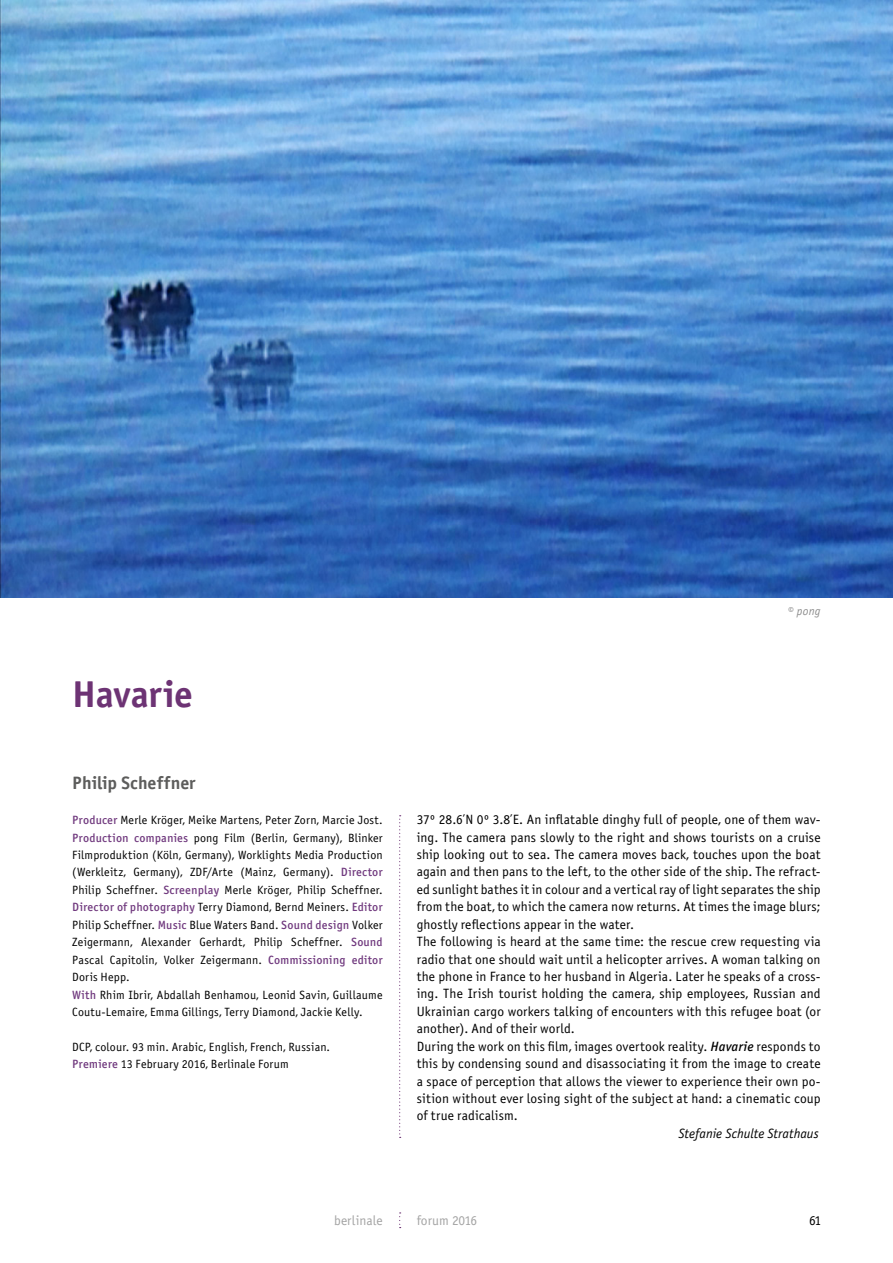
<style>
.page{position:relative;width:893px;height:1263px;background:#fff}
.page>*{position:absolute;margin:0;border:0;box-sizing:border-box;transform-origin:0 0}
.t1{font:37.5px "Officina Sans Bold ITC";letter-spacing:-.005em;color:#6d3374}
.t2{font:18px "Officina Sans Bold ITC";color:#5d5d5c}
.t3{font:13.5px/17.4px "Officina Sans Book ITC";letter-spacing:.01em;color:#000}
.t4{font:italic 13.5px "Officina Sans Book ITC";color:#000}
.t5{font:13.5px "Officina Sans Book ITC";color:#a4a4a4}
.t6{font:12px/17.4px "Officina Sans Book ITC";letter-spacing:.015em;color:#000}
.t7{font:12px "Officina Sans Medium ITC";letter-spacing:.015em;color:#70397e}
.t8{font:italic 12px "Officina Sans Book ITC";color:#8f8f8f}
.s1{font-family:"Officina Sans Medium ITC";color:#70397e}
.s2{font-family:"Officina Sans Book ITC";color:#000}
.s3{font-family:"Officina Sans Medium ITC";font-style:italic}
</style>
<div class="page">
<svg style="left:399px;top:1212px;width:2px;height:16px"></svg>
<svg style="left:399px;top:815px;width:2px;height:323px"></svg>
<img style="left:0;top:0;width:893px;height:597px">
<h1 class="t1" style="left:72px;top:671px;width:122px">Havarie</h1>
<h2 class="t2" style="left:72px;top:772px;width:125px">Philip Scheffner</h2>
<p class="t6" style="left:72px;top:811px;width:312px;text-align:justify"><span class="s1">Producer</span> Merle Kröger, Meike Martens, Peter Zorn, Marcie Jost.<br><span class="s1">Production companies</span> pong Film (Berlin, Germany), Blinker Filmproduktion (Köln, Germany), Worklights Media Production (Werkleitz, Germany), ZDF/Arte (Mainz, Germany). <span class="s1">Director </span>Philip Scheffner. <span class="s1">Screenplay</span> Merle Kröger, Philip Scheffner.</p>
<p class="t7" style="left:72px;top:900px;width:312px">Director of photography <span class="s2">Terry Diamond, Bernd Meiners.</span> Editor</p>
<p class="t6" style="left:72px;top:916px;width:312px">Philip Scheffner. <span class="s1">Music</span> Blue Waters Band. <span class="s1">Sound design</span> Volker Zeigermann, Alexander Gerhardt, Philip Scheffner. <span class="s1">Sound </span>Pascal Capitolin, Volker Zeigermann. <span class="s1">Commissioning editor </span>Doris Hepp.<br><span class="s1">With</span> Rhim Ibrir, Abdallah Benhamou, Leonid Savin, Guillaume Coutu-Lemaire, Emma Gillings, Terry Diamond, Jackie Kelly.</p>
<p class="t6" style="left:72px;top:1038px;width:259px">DCP, colour. 93 min. Arabic, English, French, Russian.<br><span class="s1">Premiere</span> 13 February 2016, Berlinale Forum</p>
<p class="t8" style="left:788px;top:604px;width:34px">© pong</p>
<p class="t3" style="left:417px;top:811px;width:405px">37º 28.6ʼN 0º 3.8ʼE. An inflatable dinghy full of people, one of them wav&shy;ing. The camera pans slowly to the right and shows tourists on a cruise ship looking out to sea. The camera moves back, touches upon the boat again and then pans to the left, to the other side of the ship. The refract&shy;ed sunlight bathes it in colour and a vertical ray of light separates the ship from the boat, to which the camera now returns. At times the image blurs; ghostly reflections appear in the water.<br>The following is heard at the same time: the rescue crew requesting via radio that one should wait until a helicopter arrives. A woman talking on the phone in France to her husband in Algeria. Later he speaks of a cross&shy;ing. The Irish tourist holding the camera, ship employees, Russian and Ukrainian cargo workers talking of encounters with this refugee boat (or another). And of their world.<br>During the work on this film, images overtook reality. <span class="s3">Havarie</span> responds to this by condensing sound and disassociating it from the image to create a space of perception that allows the viewer to experience their own po&shy;sition without ever losing sight of the subject at hand: a cinematic coup of true radicalism.</p>
<p class="t4" style="left:678px;top:1126px;width:142px">Stefanie Schulte Strathaus</p>
<p class="t5" style="left:334px;top:1213px;width:50px">berlinale</p>
<p class="t5" style="left:417px;top:1213px;width:62px">forum 2016</p>
<p class="t3" style="left:809px;top:1212px;width:14px">61</p>
</div>
